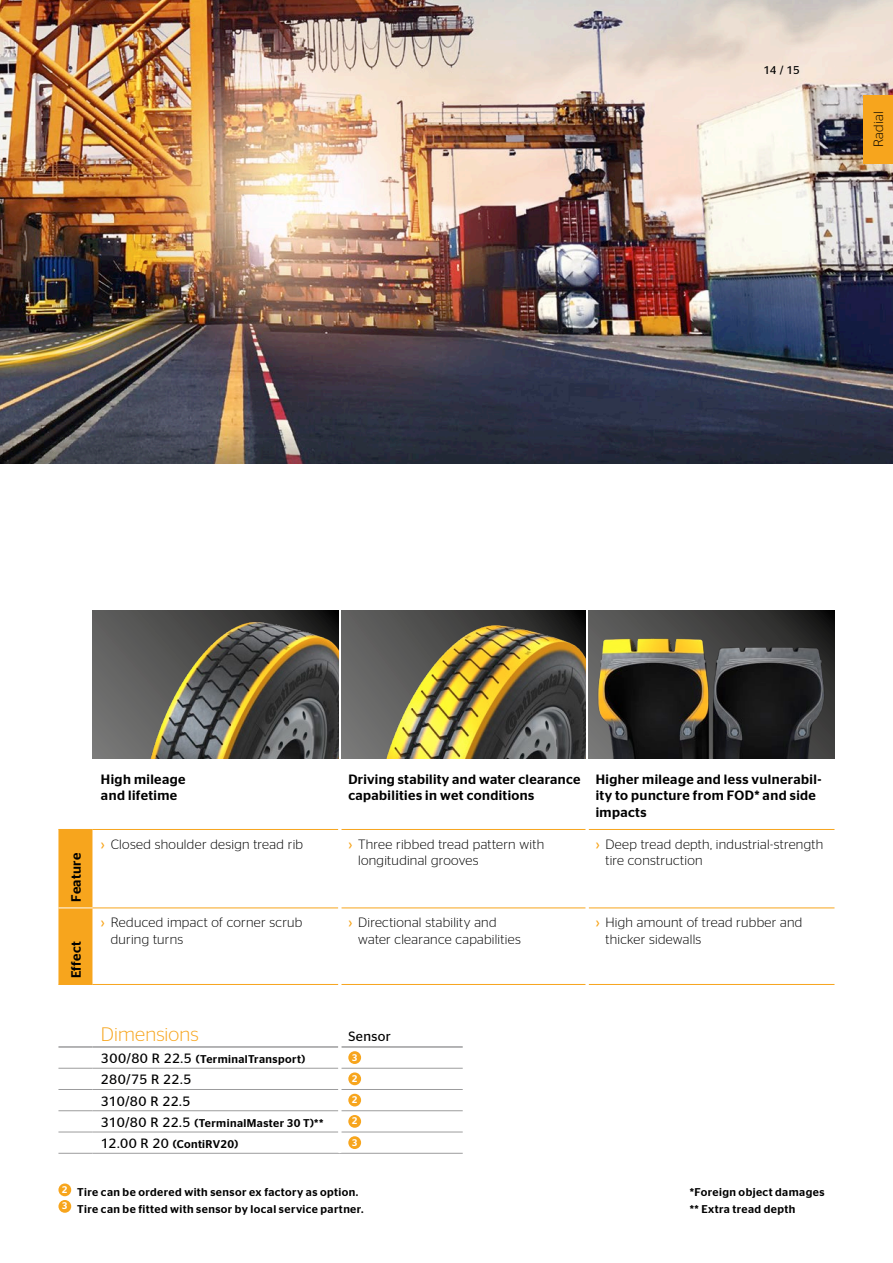
<style>
.page{position:relative;width:893px;height:1263px;background:#fff}
.page>*{position:absolute;margin:0;border:0;box-sizing:border-box;transform-origin:0 0}
.t1{font:300 19.5px "Continental Stag Sans";letter-spacing:.005em;color:#f7a51d}
.t2{font:300 13.5px/16.5px "Continental Stag Sans";letter-spacing:.02em;color:#000}
.t3{font:500 13.5px/16.5px "Continental Stag Sans";letter-spacing:.03em;color:#000}
.t4{font:13.5px "Continental Stag Sans";letter-spacing:.03em;color:#000}
.t5{font:500 11.25px/16.5px "Continental Stag Sans";letter-spacing:.035em;color:#000}
.t6{font:11.25px "Continental Stag Sans";color:#000}
.t7{font:500 9.75px "Continental Stag Sans";color:#fff}
.s1{font-weight:400;color:#f7a51d}
.s2{font-weight:400;font-size:13.5px}
</style>
<div class="page">
<img style="left:0;top:0;width:893px;height:463px">
<img style="left:589px;top:610px;width:245px;height:149px">
<div style="left:93px;top:610px;width:245px;height:149px;background:linear-gradient(to bottom,#595958,#767676)"></div>
<img style="left:136px;top:610px;width:202px;height:149px">
<div style="left:341px;top:610px;width:245px;height:149px;background:linear-gradient(to bottom,#5e5e5d,#787878)"></div>
<img style="left:366px;top:610px;width:220px;height:149px">
<div style="left:863px;top:95px;width:30px;height:68px;background:#f7a51d"></div>
<hr style="left:58px;top:1068px;width:34px;height:1px;background:#9c9c9d">
<hr style="left:92px;top:1068px;width:246px;height:1px;background:#9c9c9d">
<hr style="left:341px;top:1068px;width:122px;height:1px;background:#9c9c9d">
<hr style="left:58px;top:1089px;width:34px;height:1px;background:#9c9c9d">
<hr style="left:92px;top:1089px;width:246px;height:1px;background:#9c9c9d">
<hr style="left:341px;top:1089px;width:122px;height:1px;background:#9c9c9d">
<hr style="left:58px;top:1110px;width:34px;height:1px;background:#9c9c9d">
<hr style="left:92px;top:1110px;width:246px;height:1px;background:#9c9c9d">
<hr style="left:341px;top:1110px;width:122px;height:1px;background:#9c9c9d">
<hr style="left:58px;top:1131px;width:34px;height:1px;background:#9c9c9d">
<hr style="left:92px;top:1131px;width:246px;height:1px;background:#9c9c9d">
<hr style="left:341px;top:1131px;width:122px;height:1px;background:#9c9c9d">
<hr style="left:58px;top:1153px;width:34px;height:1px;background:#9c9c9d">
<hr style="left:92px;top:1153px;width:248px;height:1px;background:#9c9c9d">
<hr style="left:340px;top:1153px;width:123px;height:1px;background:#9c9c9d">
<hr style="left:58px;top:1046px;width:34px;height:2px;background:#9c9c9d">
<hr style="left:92px;top:1046px;width:246px;height:2px;background:#9c9c9d">
<hr style="left:341px;top:1046px;width:122px;height:2px;background:#9c9c9d">
<div style="left:348px;top:1051px;width:13px;height:13px;background:#f7a51d;border-radius:50%"></div>
<div style="left:348px;top:1072px;width:13px;height:13px;background:#f7a51d;border-radius:50%"></div>
<div style="left:348px;top:1094px;width:13px;height:12px;background:#f7a51d;border-radius:50%"></div>
<div style="left:348px;top:1115px;width:13px;height:13px;background:#f7a51d;border-radius:50%"></div>
<div style="left:348px;top:1136px;width:13px;height:13px;background:#f7a51d;border-radius:50%"></div>
<div style="left:58px;top:830px;width:34px;height:154px;background:#f7a51d"></div>
<hr style="left:58px;top:829px;width:34px;height:1px;background:#f7a51d">
<hr style="left:92px;top:829px;width:246px;height:1px;background:#f7a51d">
<hr style="left:341px;top:829px;width:245px;height:1px;background:#f7a51d">
<hr style="left:589px;top:829px;width:245px;height:1px;background:#f7a51d">
<hr style="left:92px;top:907px;width:246px;height:1px;background:#f7a51d">
<hr style="left:341px;top:907px;width:245px;height:1px;background:#f7a51d">
<hr style="left:589px;top:907px;width:245px;height:1px;background:#f7a51d">
<hr style="left:58px;top:984px;width:34px;height:1px;background:#f7a51d">
<hr style="left:92px;top:984px;width:246px;height:1px;background:#f7a51d">
<hr style="left:341px;top:984px;width:245px;height:1px;background:#f7a51d">
<hr style="left:589px;top:984px;width:245px;height:1px;background:#f7a51d">
<hr style="left:58px;top:907px;width:34px;height:1px;background:#fff">
<div style="left:58px;top:1183px;width:13px;height:13px;background:#f7a51d;border-radius:50%"></div>
<div style="left:58px;top:1200px;width:13px;height:13px;background:#f7a51d;border-radius:50%"></div>
<p class="t6" style="left:763px;top:64px;width:38px">14 / 15</p>
<p class="t2" style="left:870px;top:147px;width:37px;rotate:-90deg">Radial</p>
<p class="t3" style="left:68px;top:902px;width:51px;rotate:-90deg">Feature</p>
<p class="t3" style="left:68px;top:978px;width:39px;rotate:-90deg">Effect</p>
<p class="t3" style="left:101px;top:771px;width:86px">High mileage and lifetime</p>
<p class="t3" style="left:348px;top:771px;width:234px">Driving stability and water clearance capabilities in wet conditions</p>
<p class="t3" style="left:596px;top:771px;width:227px">Higher mileage and less vulnerabil&shy;ity to puncture from FOD* and side impacts</p>
<p class="t2" style="left:101px;top:836px;width:204px"><span class="s1">›</span> Closed shoulder design tread rib</p>
<p class="t2" style="left:358px;top:836px;width:188px;text-indent:-10px"><span class="s1">›</span> Three ribbed tread pattern with longitudinal grooves</p>
<p class="t2" style="left:605px;top:836px;width:219px;text-indent:-10px"><span class="s1">›</span> Deep tread depth, industrial-strength tire construction</p>
<p class="t2" style="left:111px;top:914px;width:193px;text-indent:-10px"><span class="s1">›</span> Reduced impact of corner scrub during turns</p>
<p class="t2" style="left:358px;top:914px;width:164px;text-indent:-10px"><span class="s1">›</span> Directional stability and water clearance capabilities</p>
<p class="t2" style="left:605px;top:914px;width:199px;text-indent:-10px"><span class="s1">›</span> High amount of tread rubber and thicker sidewalls</p>
<h1 class="t1" style="left:101px;top:1023px;width:99px">Dimensions</h1>
<p class="t4" style="left:348px;top:1029px;width:44px">Sensor</p>
<p class="t5" style="left:101px;top:1051px;width:206px"><span class="s2">300/80 R 22.5</span> (TerminalTransport)</p>
<p class="t7" style="left:352px;top:1052px;width:7px">3</p>
<p class="t4" style="left:101px;top:1072px;width:92px">280/75 R 22.5</p>
<p class="t7" style="left:352px;top:1073px;width:7px">2</p>
<p class="t4" style="left:101px;top:1093px;width:91px">310/80 R 22.5</p>
<p class="t7" style="left:352px;top:1094px;width:7px">2</p>
<p class="t5" style="left:101px;top:1114px;width:224px"><span class="s2">310/80 R 22.5</span> (TerminalMaster 30 T)**</p>
<p class="t7" style="left:352px;top:1115px;width:7px">2</p>
<p class="t5" style="left:101px;top:1136px;width:139px"><span class="s2">12.00 R 20</span> (ContiRV20)</p>
<p class="t7" style="left:352px;top:1137px;width:7px">3</p>
<p class="t5" style="left:62px;top:1184px;width:303px"><sup>2</sup> Tire can be ordered with sensor ex factory as option.<br><sup>3</sup> Tire can be fitted with sensor by local service partner.</p>
<p class="t5" style="left:690px;top:1184px;width:136px">*Foreign object damages ** Extra tread depth</p>
</div>
